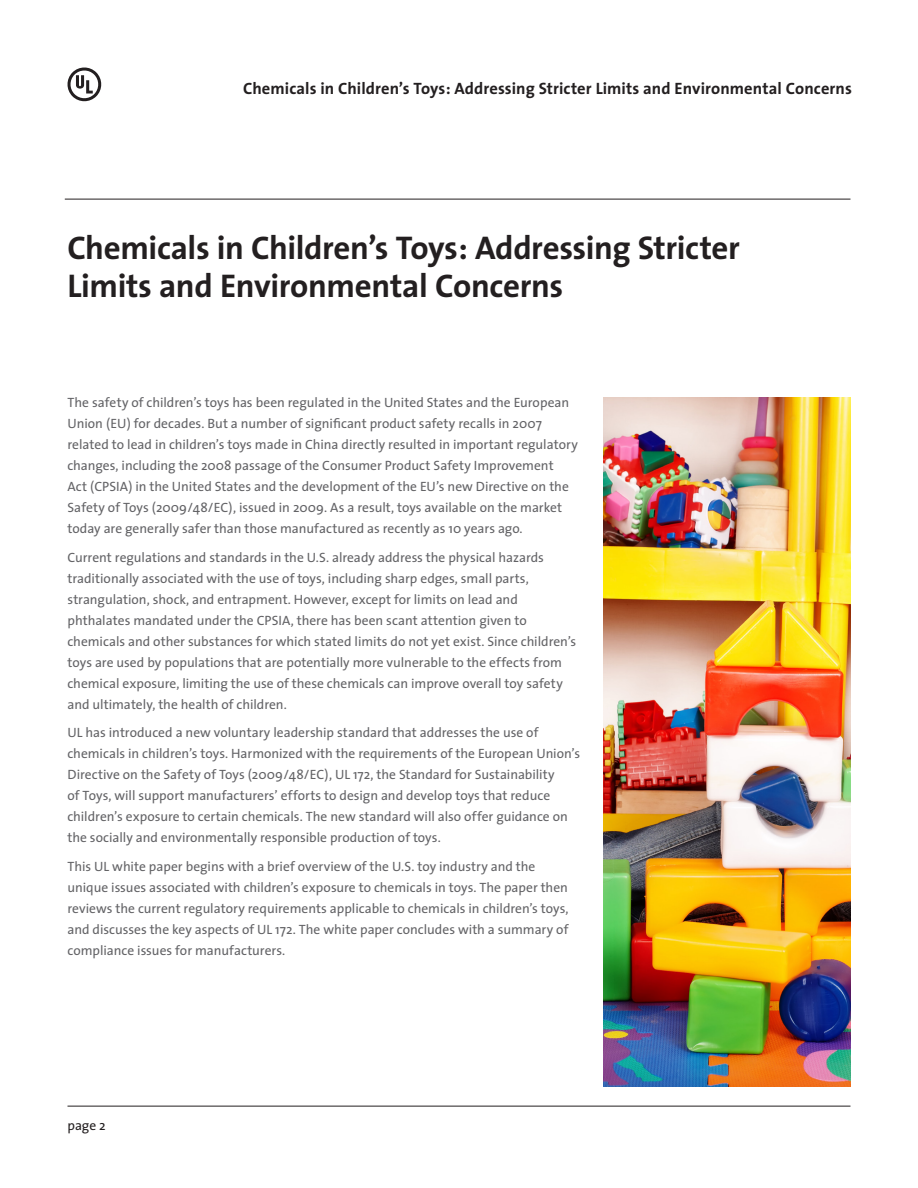
<style>
.page{position:relative;width:918px;height:1188px;background:#fff}
.page>*{position:absolute;margin:0;border:0;box-sizing:border-box;transform-origin:0 0}
.t1{font:700 33px/37.5px "The Sans";letter-spacing:-.01em;color:#231f20}
.t2{font:700 16.5px "The Sans";letter-spacing:.005em;color:#231f20}
.Body_Copy{font:13.5px/21px "The Sans";color:#636366}
.t3{font:13.5px "The Sans";color:#231f20}
</style>
<div class="page">
<svg style="left:67px;top:67px;width:35px;height:35px"></svg>
<hr style="left:65px;top:199px;width:785px;height:1px;background:#231f20">
<hr style="left:68px;top:1106px;width:782px;height:1px;background:#231f20">
<img style="left:604px;top:397px;width:246px;height:689px">
<p class="t2" style="left:243px;top:74px;width:610px">Chemicals in Children’s Toys: Addressing Stricter Limits and Environmental Concerns</p>
<p class="t1" style="left:68px;top:229px;width:674px">Chemicals in Children’s Toys: Addressing Stricter<br>Limits and Environmental Concerns</p>
<p class="Body_Copy" style="left:68px;top:392px;width:512px">The safety of children’s toys has been regulated in the United States and the European Union (EU) for decades. But a number of significant product safety recalls in 2007 related to lead in children’s toys made in China directly resulted in important regulatory changes, including the 2008 passage of the Consumer Product Safety Improvement<br>Act (CPSIA) in the United States and the development of the EU’s new Directive on the Safety of Toys (2009/48/EC), issued in 2009. As a result, toys available on the market today are generally safer than those manufactured as recently as 10 years ago.</p>
<p class="Body_Copy" style="left:68px;top:546px;width:510px">Current regulations and standards in the U.S. already address the physical hazards traditionally associated with the use of toys, including sharp edges, small parts, strangulation, shock, and entrapment. However, except for limits on lead and phthalates mandated under the CPSIA, there has been scant attention given to chemicals and other substances for which stated limits do not yet exist. Since children’s toys are used by populations that are potentially more vulnerable to the effects from chemical exposure, limiting the use of these chemicals can improve overall toy safety and ultimately, the health of children.</p>
<p class="Body_Copy" style="left:68px;top:722px;width:514px">UL has introduced a new voluntary leadership standard that addresses the use of chemicals in children’s toys. Harmonized with the requirements of the European Union’s Directive on the Safety of Toys (2009/48/EC), UL 172, the Standard for Sustainability<br>of Toys, will support manufacturers’ efforts to design and develop toys that reduce children’s exposure to certain chemicals. The new standard will also offer guidance on the socially and environmentally responsible production of toys.</p>
<p class="Body_Copy" style="left:68px;top:855px;width:503px">This UL white paper begins with a brief overview of the U.S. toy industry and the unique issues associated with children’s exposure to chemicals in toys. The paper then reviews the current regulatory requirements applicable to chemicals in children’s toys, and discusses the key aspects of UL 172. The white paper concludes with a summary of compliance issues for manufacturers.</p>
<p class="t3" style="left:68px;top:1115px;width:40px">page 2</p>
</div>
